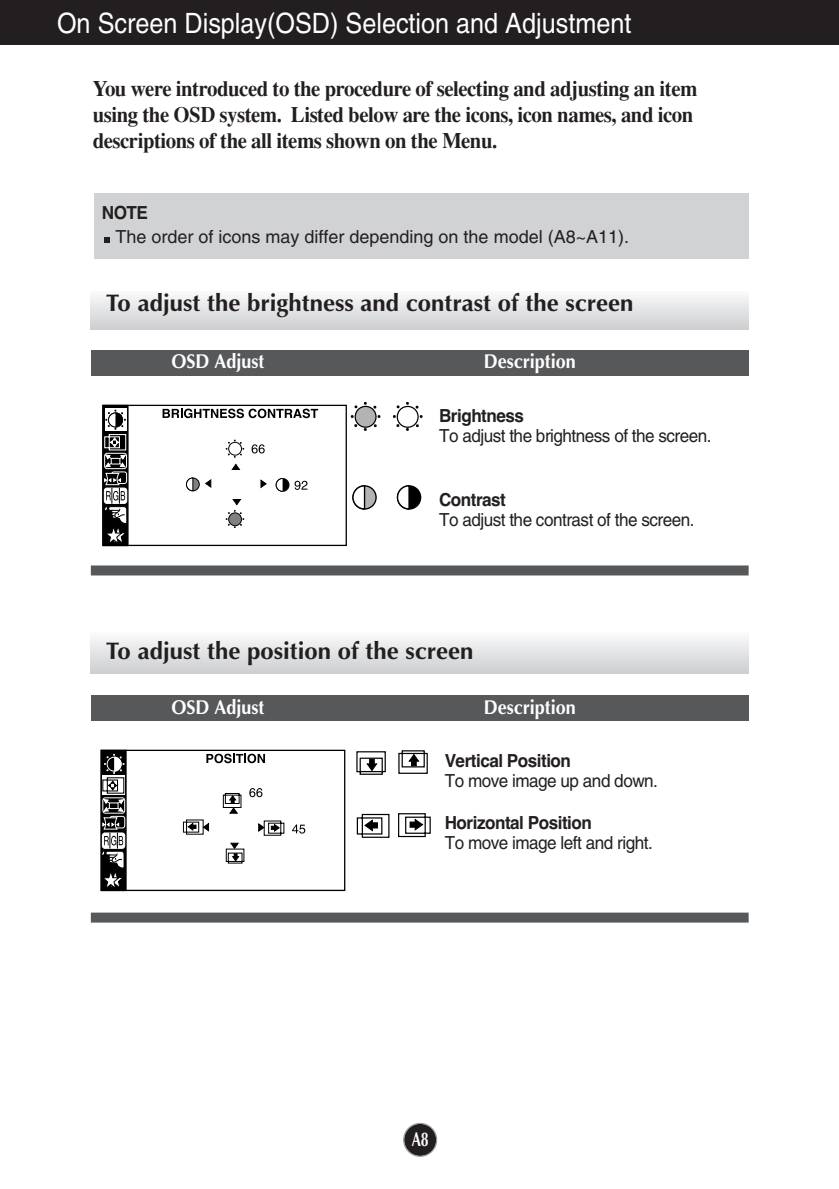
<style>
.page{position:relative;width:839px;height:1189px;background:#fff}
.page>*{position:absolute;margin:0;border:0;box-sizing:border-box;transform-origin:0 0}
.t1{font:28px "Helvetica";color:#fff;scale:.9 1}
.t2{font:700 24px "Optima";color:#231f20}
.t3{font:700 22px/26px "Times";letter-spacing:-.025em;color:#231f20;scale:.95 1}
.t4{font:700 20px "Optima";color:#fff;scale:.9 1}
.t5{font:700 20px "Optima";color:#fff;scale:.7 1}
.t6{font:18px "Helvetica";letter-spacing:-.03em;color:#231f20;scale:.95 1}
.t7{font:700 18px "Helvetica";letter-spacing:-.03em;color:#231f20;scale:.95 1}
.t8{font:18px "Helvetica";color:#231f20}
</style>
<div class="page">
<div style="left:404px;top:1124px;width:32px;height:32px;background:#231f20;border-radius:50%"></div>
<div style="left:403px;top:1123px;width:34px;height:34px;border:1px solid #939598;border-radius:50%"></div>
<div style="left:0;top:0;width:839px;height:45px;background:#231f20"></div>
<div style="left:91px;top:350px;width:658px;height:26px;background:#57585a"></div>
<div style="left:102px;top:405px;width:245px;height:141px;background:#fff;border:1px solid #000"></div>
<svg style="left:102px;top:405px;width:27px;height:141px"></svg>
<div style="left:105px;top:408px;width:21px;height:22px;background:#fff"></div>
<svg style="left:260px;top:479px;width:7px;height:9px"></svg>
<svg style="left:205px;top:479px;width:6px;height:9px"></svg>
<svg style="left:163px;top:408px;width:155px;height:10px"></svg>
<div style="left:276px;top:478px;width:13px;height:14px;background:#000;border:1px solid #000;border-radius:50%"></div>
<svg style="left:275px;top:478px;width:8px;height:14px"></svg>
<svg style="left:186px;top:477px;width:14px;height:14px"></svg>
<svg style="left:186px;top:477px;width:8px;height:14px"></svg>
<svg style="left:251px;top:444px;width:14px;height:9px"></svg>
<svg style="left:294px;top:481px;width:13px;height:9px"></svg>
<svg style="left:225px;top:439px;width:20px;height:31px"></svg>
<svg style="left:225px;top:499px;width:20px;height:29px"></svg>
<div style="left:104px;top:453px;width:23px;height:16px;border:1px solid #fff;border-radius:3px"></div>
<svg style="left:104px;top:409px;width:23px;height:58px"></svg>
<div style="left:111px;top:471px;width:16px;height:13px;border:1px solid #fff;border-radius:2px"></div>
<svg style="left:104px;top:473px;width:24px;height:73px"></svg>
<svg style="left:111px;top:458px;width:9px;height:6px"></svg>
<div style="left:101px;top:749px;width:244px;height:142px;background:#fff;border:1px solid #000"></div>
<svg style="left:101px;top:750px;width:26px;height:141px"></svg>
<svg style="left:206px;top:753px;width:59px;height:10px"></svg>
<svg style="left:249px;top:788px;width:13px;height:9px"></svg>
<svg style="left:292px;top:824px;width:13px;height:9px"></svg>
<svg style="left:222px;top:793px;width:20px;height:21px"></svg>
<svg style="left:225px;top:842px;width:20px;height:22px"></svg>
<svg style="left:183px;top:819px;width:26px;height:16px"></svg>
<svg style="left:258px;top:820px;width:27px;height:16px"></svg>
<div style="left:109px;top:816px;width:16px;height:12px;border:1px solid #fff;border-radius:2px"></div>
<div style="left:103px;top:797px;width:22px;height:16px;border:1px solid #fff;border-radius:3px"></div>
<svg style="left:102px;top:753px;width:23px;height:59px"></svg>
<div style="left:109px;top:802px;width:9px;height:7px;background:#000;border:1px solid #fff"></div>
<svg style="left:101px;top:818px;width:24px;height:72px"></svg>
<div style="left:354px;top:406px;width:22px;height:22px;background:#b3b3b3;border:1px solid #000;border-radius:50%"></div>
<div style="left:397px;top:406px;width:22px;height:22px;border:1px solid #000;border-radius:50%"></div>
<svg style="left:352px;top:485px;width:25px;height:25px"></svg>
<svg style="left:352px;top:485px;width:14px;height:25px"></svg>
<div style="left:397px;top:485px;width:24px;height:25px;background:#000;border:1px solid #000;border-radius:50%"></div>
<svg style="left:396px;top:485px;width:14px;height:25px"></svg>
<svg style="left:398px;top:750px;width:30px;height:24px"></svg>
<svg style="left:356px;top:751px;width:30px;height:24px"></svg>
<svg style="left:356px;top:813px;width:34px;height:25px"></svg>
<svg style="left:398px;top:813px;width:33px;height:24px"></svg>
<hr style="left:91px;top:291px;width:657px;height:2px;background:#fafafa">
<hr style="left:91px;top:293px;width:657px;height:2px;background:#f6f6f7">
<hr style="left:91px;top:295px;width:657px;height:3px;background:#f2f3f4">
<hr style="left:91px;top:298px;width:657px;height:2px;background:#eeeeef">
<hr style="left:91px;top:300px;width:657px;height:3px;background:#eaebec">
<hr style="left:91px;top:302px;width:657px;height:3px;background:#e6e7e9">
<hr style="left:91px;top:305px;width:657px;height:2px;background:#e1e2e4">
<hr style="left:91px;top:307px;width:657px;height:3px;background:#dedfe1">
<hr style="left:91px;top:310px;width:657px;height:2px;background:#dadbdd">
<hr style="left:91px;top:312px;width:657px;height:3px;background:#d7d8da">
<hr style="left:91px;top:315px;width:657px;height:2px;background:#d3d4d6">
<hr style="left:91px;top:317px;width:657px;height:2px;background:#cfd0d2">
<hr style="left:91px;top:319px;width:657px;height:3px;background:#cccdcf">
<hr style="left:91px;top:322px;width:657px;height:2px;background:#c8c9cb">
<hr style="left:91px;top:324px;width:657px;height:3px;background:#c5c6c8">
<hr style="left:91px;top:327px;width:657px;height:2px;background:#c1c2c4">
<hr style="left:91px;top:329px;width:657px;height:1px;background:#bfc0c3">
<div style="left:91px;top:565px;width:657px;height:10px;background:#57585a"></div>
<hr style="left:91px;top:632px;width:657px;height:3px;background:#fafafa">
<hr style="left:91px;top:635px;width:657px;height:3px;background:#f5f5f6">
<hr style="left:91px;top:638px;width:657px;height:2px;background:#f0f1f2">
<hr style="left:91px;top:640px;width:657px;height:3px;background:#ededee">
<hr style="left:91px;top:643px;width:657px;height:3px;background:#e8e9ea">
<hr style="left:91px;top:646px;width:657px;height:3px;background:#e3e4e6">
<hr style="left:91px;top:649px;width:657px;height:2px;background:#dfe0e2">
<hr style="left:91px;top:651px;width:657px;height:3px;background:#dcdddf">
<hr style="left:91px;top:654px;width:657px;height:3px;background:#d8d9db">
<hr style="left:91px;top:657px;width:657px;height:2px;background:#d4d5d7">
<hr style="left:91px;top:659px;width:657px;height:2px;background:#d1d2d4">
<hr style="left:91px;top:661px;width:657px;height:3px;background:#cecfd1">
<hr style="left:91px;top:664px;width:657px;height:2px;background:#cacbcd">
<hr style="left:91px;top:666px;width:657px;height:3px;background:#c7c8ca">
<hr style="left:91px;top:669px;width:657px;height:3px;background:#c2c3c6">
<hr style="left:91px;top:672px;width:657px;height:1px;background:#bfc0c3">
<hr style="left:91px;top:673px;width:657px;height:1px;background:#bebfc2">
<div style="left:91px;top:695px;width:658px;height:26px;background:#57585a"></div>
<div style="left:91px;top:912px;width:657px;height:10px;background:#57585a"></div>
<div style="left:94px;top:193px;width:654px;height:66px;background:#d1d2d4"></div>
<svg style="left:104px;top:238px;width:5px;height:5px"></svg>
<p class="t1" style="left:57px;top:13px;width:639px">On Screen Display(OSD) Selection and Adjustment</p>
<p class="t3" style="left:93px;top:78px;width:638px">You were introduced to the procedure of selecting and adjusting an item using the OSD system. Listed below are the icons, icon names, and icon descriptions of the all items shown on the Menu.</p>
<p class="t7" style="left:102px;top:206px;width:50px">NOTE</p>
<p class="t8" style="left:115px;top:230px;width:515px">The order of icons may differ depending on the model (A8~A11).</p>
<p class="t2" style="left:106px;top:293px;width:529px">To adjust the brightness and contrast of the screen</p>
<p class="t4" style="left:171px;top:353px;width:105px">OSD Adjust</p>
<p class="t4" style="left:484px;top:353px;width:104px">Description</p>
<p class="t7" style="left:439px;top:409px;width:91px">Brightness</p>
<p class="t6" style="left:439px;top:429px;width:288px">To adjust the brightness of the screen.</p>
<p class="t7" style="left:439px;top:493px;width:72px">Contrast</p>
<p class="t6" style="left:439px;top:513px;width:270px">To adjust the contrast of the screen.</p>
<p class="t2" style="left:106px;top:641px;width:369px">To adjust the position of the screen</p>
<p class="t4" style="left:171px;top:699px;width:105px">OSD Adjust</p>
<p class="t4" style="left:484px;top:699px;width:104px">Description</p>
<p class="t7" style="left:445px;top:754px;width:134px">Vertical Position</p>
<p class="t6" style="left:445px;top:774px;width:226px">To move image up and down.</p>
<p class="t7" style="left:445px;top:816px;width:156px">Horizontal Position</p>
<p class="t6" style="left:445px;top:836px;width:220px">To move image left and right.</p>
<p class="t5" style="left:412px;top:1131px;width:25px">A8</p>
</div>
